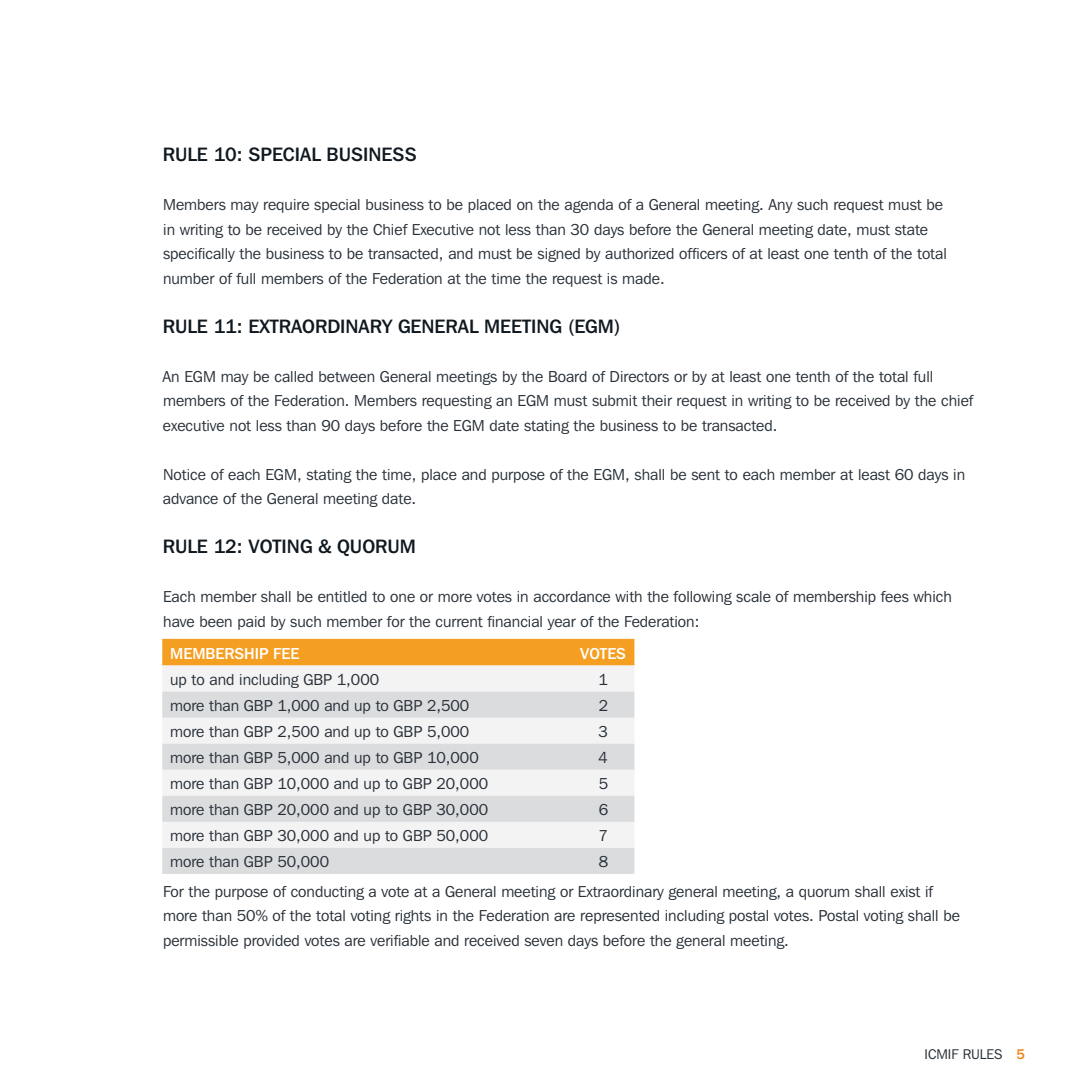
<style>
.page{position:relative;width:1067px;height:1092px;background:#fff}
.page>*{position:absolute;margin:0;border:0;box-sizing:border-box;transform-origin:0 0}
.t1{font:500 19.25px "Franklin Gothic IT Cby BT";color:#101820}
.t2{font:15.75px/24.5px "Franklin Gothic IT Cby BT";color:#272f37}
.t3{font:500 15.75px "Franklin Gothic IT Cby BT";color:#fff}
.t4{font:14px "Franklin Gothic IT Cby BT";color:#272f37}
.s1{font-weight:500;color:#ef820f}
</style>
<div class="page">
<div style="left:162px;top:638px;width:472px;height:27px;background:#f49f22"></div>
<div style="left:162px;top:665px;width:472px;height:26px;background:#f3f3f4"></div>
<svg style="left:162px;top:691px;width:472px;height:182px;fill:#dbdcde"></svg>
<p class="t1" style="left:163px;top:142px;width:255px">RULE 10: SPECIAL BUSINESS</p>
<p class="t2" style="left:163px;top:192px;width:785px">Members may require special business to be placed on the agenda of a General meeting. Any such request must be in writing to be received by the Chief Executive not less than 30 days before the General meeting date, must state specifically the business to be transacted, and must be signed by authorized officers of at least one tenth of the total number of full members of the Federation at the time the request is made.</p>
<p class="t1" style="left:163px;top:314px;width:459px">RULE 11: EXTRAORDINARY GENERAL MEETING (EGM)</p>
<p class="t2" style="left:162px;top:364px;width:812px">An EGM may be called between General meetings by the Board of Directors or by at least one tenth of the total full members of the Federation. Members requesting an EGM must submit their request in writing to be received by the chief executive not less than 90 days before the EGM date stating the business to be transacted.</p>
<p class="t2" style="left:163px;top:462px;width:804px">Notice of each EGM, stating the time, place and purpose of the EGM, shall be sent to each member at least 60 days in advance of the General meeting date.</p>
<p class="t1" style="left:163px;top:534px;width:254px">RULE 12: VOTING &amp; QUORUM</p>
<p class="t2" style="left:163px;top:584px;width:790px">Each member shall be entitled to one or more votes in accordance with the following scale of membership fees which have been paid by such member for the current financial year of the Federation:</p>
<p class="t3" style="left:170px;top:643px;width:131px">MEMBERSHIP FEE</p>
<p class="t3" style="left:580px;top:643px;width:47px">VOTES</p>
<p class="t2" style="left:170px;top:666px;width:211px">up to and including GBP 1,000</p>
<p class="t2" style="left:598px;top:666px;width:11px">1</p>
<p class="t2" style="left:170px;top:692px;width:301px">more than GBP 1,000 and up to GBP 2,500</p>
<p class="t2" style="left:599px;top:692px;width:11px">2</p>
<p class="t2" style="left:170px;top:718px;width:301px">more than GBP 2,500 and up to GBP 5,000</p>
<p class="t2" style="left:598px;top:718px;width:11px">3</p>
<p class="t2" style="left:170px;top:744px;width:310px">more than GBP 5,000 and up to GBP 10,000</p>
<p class="t2" style="left:598px;top:744px;width:11px">4</p>
<p class="t2" style="left:170px;top:770px;width:320px">more than GBP 10,000 and up to GBP 20,000</p>
<p class="t2" style="left:599px;top:770px;width:11px">5</p>
<p class="t2" style="left:170px;top:796px;width:320px">more than GBP 20,000 and up to GBP 30,000</p>
<p class="t2" style="left:598px;top:796px;width:11px">6</p>
<p class="t2" style="left:170px;top:822px;width:320px">more than GBP 30,000 and up to GBP 50,000</p>
<p class="t2" style="left:598px;top:822px;width:11px">7</p>
<p class="t2" style="left:170px;top:848px;width:160px">more than GBP 50,000</p>
<p class="t2" style="left:163px;top:846px;width:771px;line-height:29.6px;text-indent:435px">8<br>For the purpose of conducting a vote at a General meeting or Extraordinary general meeting, a quorum shall exist if</p>
<p class="t2" style="left:163px;top:903px;width:798px">more than 50% of the total voting rights in the Federation are represented including postal votes. Postal voting shall be permissible provided votes are verifiable and received seven days before the general meeting.</p>
<p class="t4" style="left:924px;top:1045px;width:102px">ICMIF RULES <span class="s1">5</span></p>
</div>
